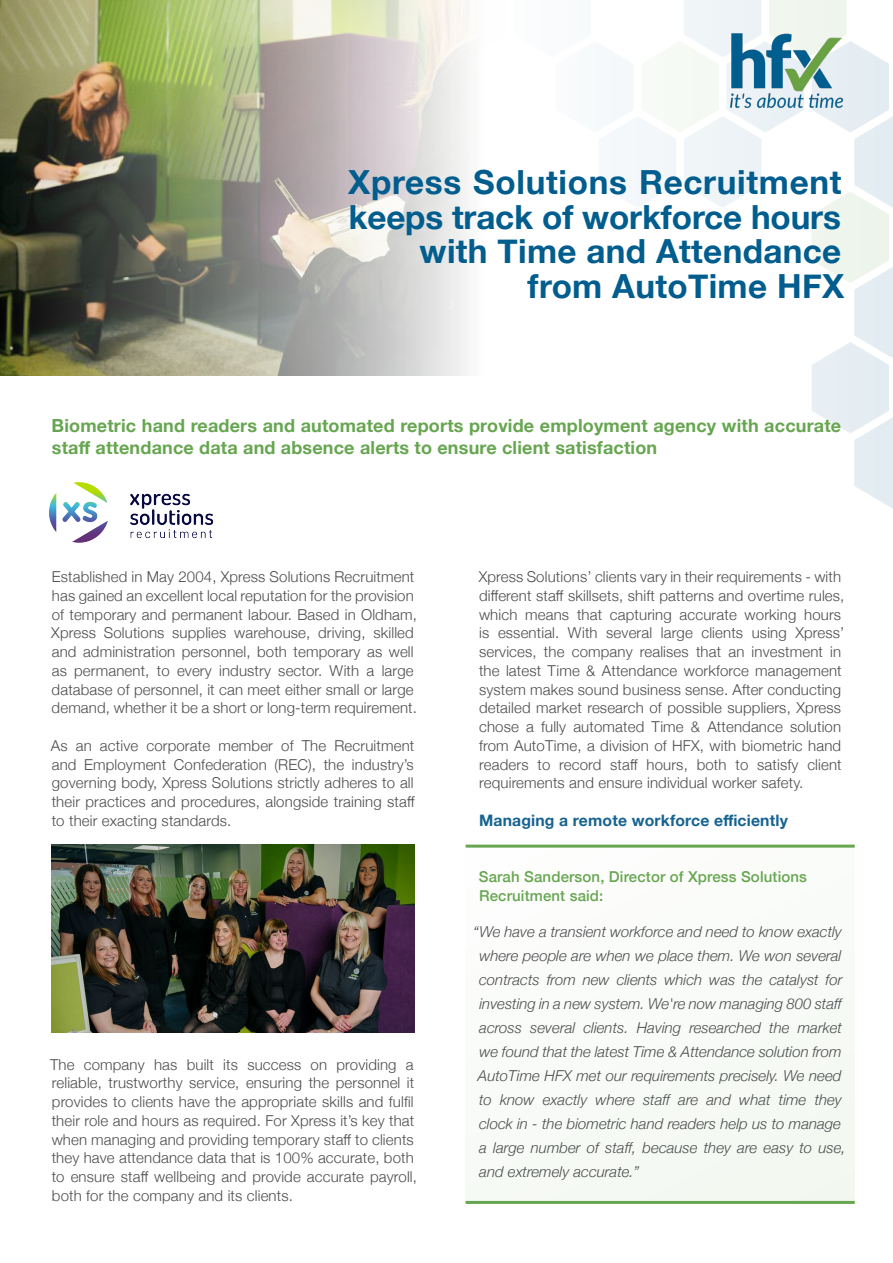
<style>
.page{position:relative;width:893px;height:1263px;background:#fff}
.page>*{position:absolute;margin:0;border:0;box-sizing:border-box;transform-origin:0 0}
.t1{font:700 33.15px/34.8px "Helvetica Neue";letter-spacing:.01em;color:#005d8e;text-align:right}
.t2{font:700 18px/21.6px "Helvetica Neue";letter-spacing:.01em;color:#66a650}
.t3{font:700 15.75px "Helvetica Neue";letter-spacing:.01em;color:#166391}
.t4{font:300 15px/18.8px "Helvetica Neue";letter-spacing:.01em;color:#4b4c4d}
.t5{font:italic 300 15px/24px "Helvetica Neue";color:#4b4c4d}
.t6{font:500 15px/18.8px "Helvetica Neue";letter-spacing:.01em;color:#66a650}
</style>
<div class="page">
<svg style="left:623px;top:0;width:270px;height:509px"></svg>
<img style="left:724px;top:27px;width:126px;height:84px">
<img style="left:0;top:0;width:467px;height:376px">
<hr style="left:466px;top:1201px;width:389px;height:3px;background:#66a650">
<div style="left:466px;top:845px;width:389px;height:357px;background:#f8fbf7"></div>
<hr style="left:466px;top:845px;width:389px;height:3px;background:#66a650">
<img style="left:51px;top:845px;width:364px;height:187px">
<img style="left:49px;top:482px;width:165px;height:61px">
<p class="t1" style="left:348px;top:165px;width:497px">Xpress Solutions Recruitment keeps track of workforce hours with Time and Attendance from AutoTime HFX</p>
<p class="t2" style="left:52px;top:415px;width:791px">Biometric hand readers and automated reports provide employment agency with accurate staff attendance data and absence alerts to ensure client satisfaction</p>
<p class="t4" style="left:51px;top:566px;width:367px">Established in May 2004, Xpress Solutions Recruitment has gained an excellent local reputation for the provision of temporary and permanent labour. Based in Oldham, Xpress Solutions supplies warehouse, driving, skilled and administration personnel, both temporary as well as permanent, to every industry sector. With a large database of personnel, it can meet either small or large demand, whether it be a short or long-term requirement.</p>
<p class="t4" style="left:51px;top:735px;width:366px;text-align:justify">As an active corporate member of The Recruitment and Employment Confederation (REC), the industry’s governing body, Xpress Solutions strictly adheres to all their practices and procedures, alongside training staff to their exacting standards.</p>
<p class="t4" style="left:50px;top:1054px;width:368px">The company has built its success on providing a reliable, trustworthy service, ensuring the personnel it provides to clients have the appropriate skills and fulfil their role and hours as required. For Xpress it’s key that when managing and providing temporary staff to clients they have attendance data that is 100% accurate, both to ensure staff wellbeing and provide accurate payroll, both for the company and its clients.</p>
<p class="t4" style="left:479px;top:566px;width:367px">Xpress Solutions’ clients vary in their requirements - with different staff skillsets, shift patterns and overtime rules, which means that capturing accurate working hours is essential. With several large clients using Xpress’ services, the company realises that an investment in the latest Time &amp; Attendance workforce management system makes sound business sense. After conducting detailed market research of possible suppliers, Xpress chose a fully automated Time &amp; Attendance solution from AutoTime, a division of HFX, with biometric hand readers to record staff hours, both to satisfy client requirements and ensure individual worker safety.</p>
<p class="t3" style="left:479px;top:808px;width:310px">Managing a remote workforce efficiently</p>
<p class="t6" style="left:479px;top:866px;width:330px">Sarah Sanderson, Director of Xpress Solutions<br>Recruitment said:</p>
<p class="t5" style="left:478px;top:919px;width:369px;text-indent:-5px">“We have a transient workforce and need to know exactly where people are when we place them. We won several contracts from new clients which was the catalyst for investing in a new system. We're now managing 800 staff across several clients. Having researched the market we found that the latest Time &amp; Attendance solution from AutoTime HFX met our requirements precisely. We need to know exactly where staff are and what time they clock in - the biometric hand readers help us to manage a large number of staff, because they are easy to use, and extremely accurate.”</p>
</div>
